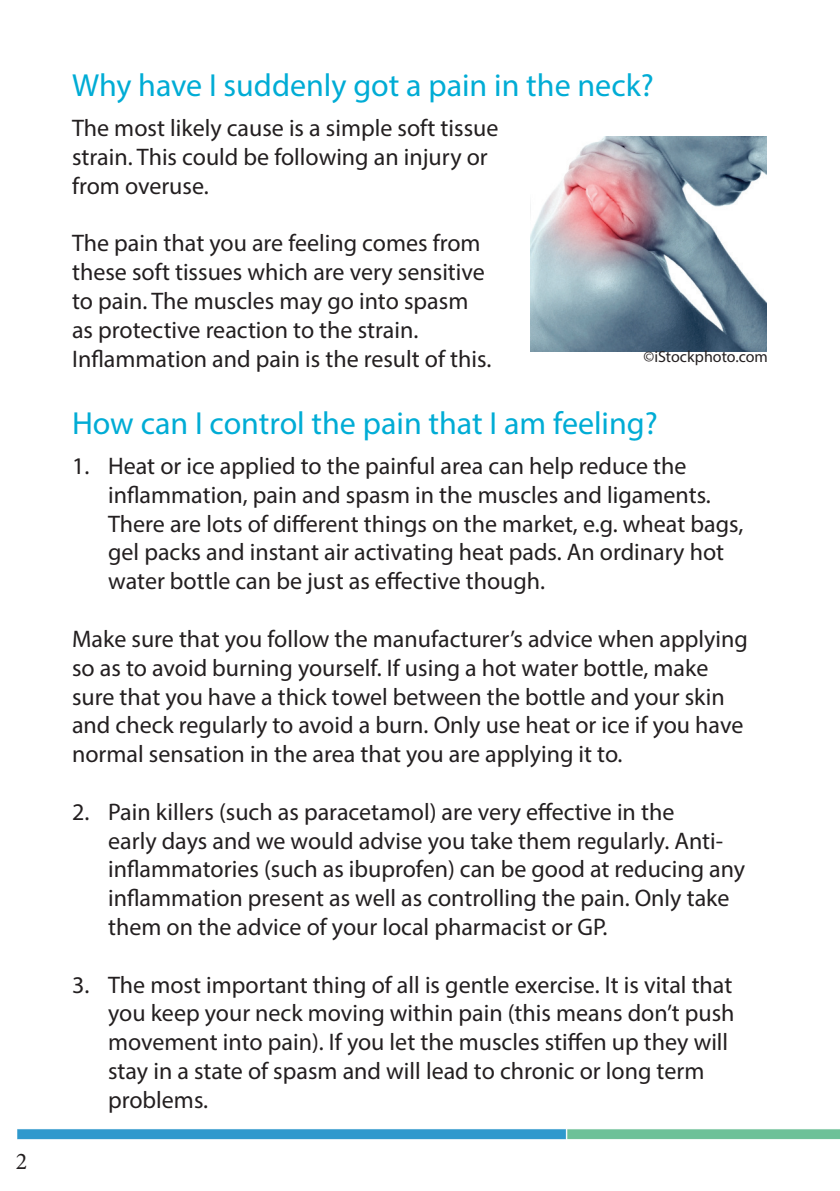
<style>
.page{position:relative;width:840px;height:1191px;background:#fff}
.page>*{position:absolute;margin:0;border:0;box-sizing:border-box;transform-origin:0 0}
.t1{font:32px "Myriad Pro";color:#00acd5}
.t2{font:24px/28.8px "Myriad Pro";color:#231f20}
.t3{font:24px "Minion Pro";color:#231f20}
.t4{font:16px "Myriad Pro";color:#231f20}
</style>
<div class="page">
<img style="left:17px;top:1129px;width:822px;height:11px">
<img style="left:530px;top:136px;width:236px;height:215px">
<p class="t3" style="left:16px;top:1145px;width:13px">2</p>
<h1 class="t1" style="left:72px;top:66px;width:582px">Why have I suddenly got a pain in the neck?</h1>
<p class="t2" style="left:72px;top:113px;width:427px">The most likely cause is a simple soft tissue strain. This could be following an injury or from overuse.</p>
<p class="t2" style="left:72px;top:229px;width:420px">The pain that you are feeling comes from these soft tissues which are very sensitive to pain. The muscles may go into spasm as protective reaction to the strain.<br>Inflammation and pain is the result of this.</p>
<h1 class="t1" style="left:72px;top:403px;width:587px">How can I control the pain that I am feeling?</h1>
<p class="t2" style="left:108px;top:451px;width:636px;text-indent:-36px">1. Heat or ice applied to the painful area can help reduce the inflammation, pain and spasm in the muscles and ligaments.<br>There are lots of different things on the market, e.g. wheat bags, gel packs and instant air activating heat pads. An ordinary hot water bottle can be just as effective though.</p>
<p class="t2" style="left:72px;top:624px;width:677px">Make sure that you follow the manufacturer’s advice when applying so as to avoid burning yourself. If using a hot water bottle, make sure that you have a thick towel between the bottle and your skin and check regularly to avoid a burn. Only use heat or ice if you have normal sensation in the area that you are applying it to.</p>
<p class="t2" style="left:108px;top:797px;width:638px;text-indent:-36px">2. Pain killers (such as paracetamol) are very effective in the<br>early days and we would advise you take them regularly. Anti&shy;inflammatories (such as ibuprofen) can be good at reducing any inflammation present as well as controlling the pain. Only take them on the advice of your local pharmacist or GP.</p>
<p class="t2" style="left:108px;top:969px;width:627px;text-indent:-36px">3. The most important thing of all is gentle exercise. It is vital that you keep your neck moving within pain (this means don’t push movement into pain). If you let the muscles stiffen up they will stay in a state of spasm and will lead to chronic or long term problems.</p>
<p class="t4" style="left:643px;top:347px;width:126px">©iStockphoto.com</p>
</div>
